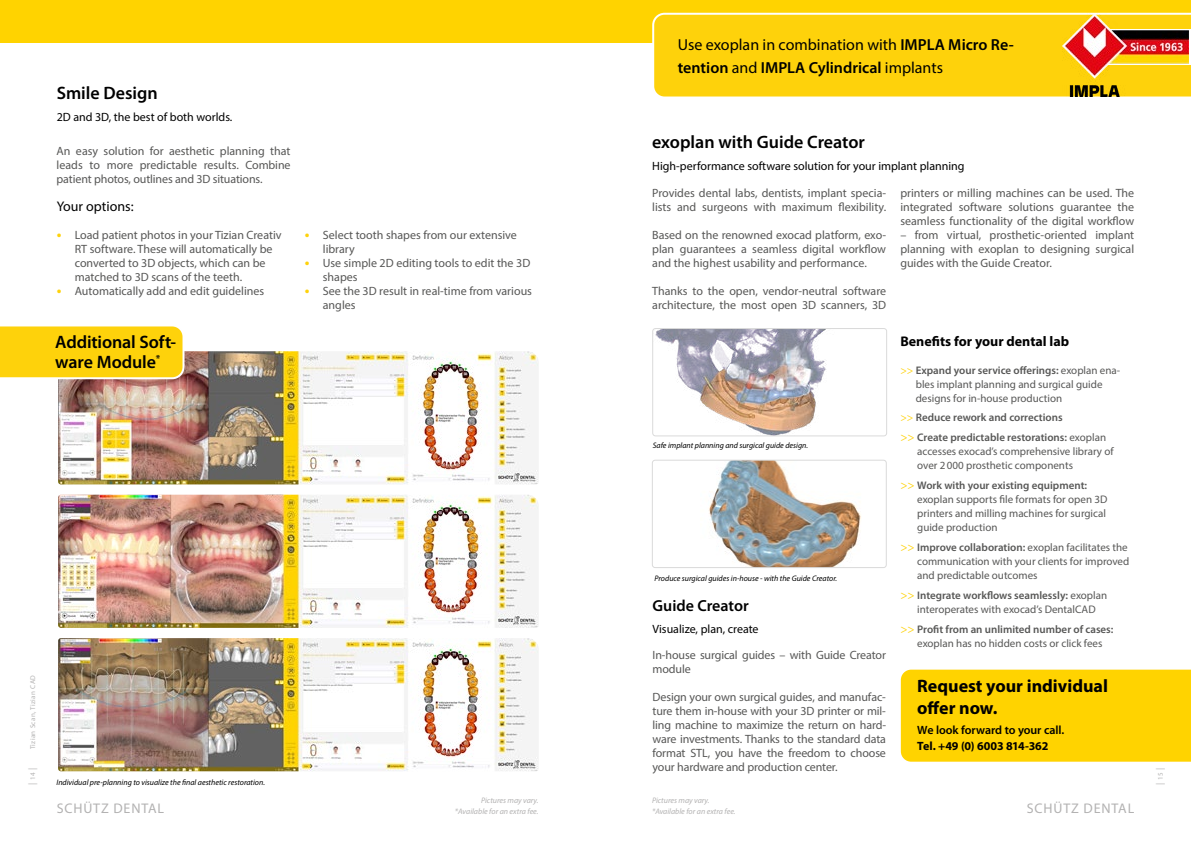
<style>
.page{position:relative;width:1191px;height:842px;background:#fff}
.page>*{position:absolute;margin:0;border:0;box-sizing:border-box;transform-origin:0 0}
.t1{font:600 18px/20px "Myriad Pro";letter-spacing:-.005em;color:#000}
.t2{font:700 18px/21.6px "Myriad Pro";color:#000}
.t3{font:16px/23px "Myriad Pro";color:#000}
.t4{font:600 16px "Myriad Pro";color:#000}
.t5{font:14px "Myriad Pro";letter-spacing:.06em;color:#b3b2b2}
.t6{font:700 14px "Myriad Pro";color:#000}
.t7{font:14px "Myriad Pro";color:#000}
.t8{font:12px/14px "Myriad Pro";color:#575756}
.t9{font:12px "Myriad Pro";color:#000}
.t10{font:600 12px "Myriad Pro";letter-spacing:-.005em;color:#000}
.t11{font:700 12px "Myriad Pro";letter-spacing:-.015em;color:#000}
.t12{font:11px/14px "Myriad Pro";color:#575756}
.t13{font:600 11px/20px "Myriad Pro";color:#575756}
.t14{font:9px "Myriad Pro";color:#b3b2b2}
.t15{font:italic 8px "Myriad Pro";color:#000}
.t16{font:italic 8px/11px "Myriad Pro";color:#b3b2b2}
.t17{font:7px "Myriad Pro";letter-spacing:.05em;color:#b3b2b2}
.s1{font-weight:700;font-size:14px;color:#fed20b}
.s2{font-size:7px}
.s3{font-weight:600}
.s4{color:#fed20b}
.s5{font-weight:400;color:#fed20b}
.s6{font-weight:400;font-size:12px;color:#fed20b}
.s7{font-weight:400}
.s8{font-size:12px;color:#fed20b}
</style>
<div class="page">
<div style="left:587px;top:0;width:604px;height:43px;background:#ffd300"></div>
<div style="left:0;top:0;width:604px;height:43px;background:#ffd300"></div>
<img style="left:655px;top:330px;width:171px;height:104px">
<div style="left:652px;top:328px;width:235px;height:108px;border:1px solid #dadada;border-radius:3px"></div>
<img style="left:709px;top:462px;width:152px;height:104px">
<div style="left:652px;top:460px;width:234px;height:108px;border:1px solid #dadada;border-radius:3px"></div>
<div style="left:652px;top:12px;width:539px;height:85px;background:#fed20b"></div>
<img style="left:1062px;top:13px;width:126px;height:84px">
<img style="left:58px;top:351px;width:481px;height:133px">
<img style="left:58px;top:495px;width:481px;height:133px">
<img style="left:58px;top:638px;width:481px;height:133px">
<svg style="left:0;top:326px;width:185px;height:54px;background:#fcd31b"></svg>
<div style="left:900px;top:669px;width:291px;height:93px;background:#ffd300"></div>
<h1 class="t1" style="left:57px;top:83px;width:103px">Smile Design</h1>
<p class="t9" style="left:57px;top:110px;width:177px">2D and 3D, the best of both worlds.</p>
<p class="t8" style="left:57px;top:144px;width:235px;text-align:justify">An easy solution for aesthetic planning that leads to more predictable results. Combine patient photos, outlines and 3D situations.</p>
<p class="t7" style="left:57px;top:198px;width:78px">Your options:</p>
<p class="t8" style="left:75px;top:228px;width:208px;text-indent:-18px"><span class="s1">•</span> Load patient photos in your Tizian Creativ RT software. These will automatically be converted to 3D objects, which can be matched to 3D scans of the teeth.</p>
<p class="t8" style="left:57px;top:284px;width:209px"><span class="s1">•</span> Automatically add and edit guidelines</p>
<h1 class="t1" style="left:55px;top:331px;width:122px">Additional Soft&shy;ware Module<sup>*</sup></h1>
<p class="t8" style="left:323px;top:228px;width:196px;text-indent:-18px"><span class="s1">•</span> Select tooth shapes from our extensive library</p>
<p class="t8" style="left:323px;top:256px;width:209px;text-indent:-18px"><span class="s1">•</span> Use simple 2D editing tools to edit the 3D shapes</p>
<p class="t8" style="left:323px;top:284px;width:211px;text-indent:-18px"><span class="s1">•</span> See the 3D result in real-time from various angles</p>
<p class="t17" style="left:28px;top:749px;width:76px;rotate:-90deg">Tizian Scan, Tizian CAD</p>
<p class="t14" style="left:27px;top:785px;width:19px;rotate:-90deg">| <span class="s2">14</span> |</p>
<p class="t15" style="left:56px;top:778px;width:210px">Individual pre-planning to visualize the final aesthetic restoration.</p>
<p class="t5" style="left:57px;top:800px;width:109px">SCHÜTZ DENTAL</p>
<p class="t16" style="left:455px;top:794px;width:85px;text-align:right">Pictures may vary. *Available for an extra fee.</p>
<h2 class="t3" style="left:678px;top:33px;width:337px">Use exoplan in combination with <span class="s3">IMPLA Micro Re&shy;tention</span> and <span class="s3">IMPLA Cylindrical</span> implants</h2>
<h1 class="t1" style="left:652px;top:131px;width:214px">exoplan with Guide Creator</h1>
<p class="t9" style="left:652px;top:158px;width:314px">High-performance software solution for your implant planning</p>
<p class="t8" style="left:652px;top:186px;width:235px">Provides dental labs, dentists, implant specia&shy;lists and surgeons with maximum flexibility.</p>
<p class="t8" style="left:652px;top:228px;width:235px;text-align:justify">Based on the renowned exocad platform, exo&shy;plan guarantees a seamless digital workflow and the highest usability and performance.</p>
<p class="t8" style="left:652px;top:284px;width:235px">Thanks to the open, vendor-neutral software architecture, the most open 3D scanners, 3D</p>
<p class="t8" style="left:900px;top:186px;width:235px;text-align:justify">printers or milling machines can be used. The integrated software solutions guarantee the seamless functionality of the digital workflow</p>
<p class="t8" style="left:900px;top:228px;width:235px;text-align:justify">– from virtual, prosthetic-oriented implant planning with exoplan to designing surgical guides with the Guide Creator.</p>
<p class="t15" style="left:652px;top:440px;width:157px">Safe implant planning and surgical guide design.</p>
<p class="t15" style="left:654px;top:573px;width:184px">Produce surgical guides in-house - with the Guide Creator.</p>
<h2 class="t4" style="left:652px;top:595px;width:98px">Guide Creator</h2>
<p class="t9" style="left:652px;top:621px;width:108px">Visualize, plan, create</p>
<p class="t8" style="left:652px;top:648px;width:235px">In-house surgical guides – with Guide Creator module</p>
<p class="t8" style="left:652px;top:690px;width:235px;text-align:justify">Design your own surgical guides, and manufac&shy;ture them in-house with your 3D printer or mil&shy;ling machine to maximize the return on hard&shy;ware investments. Thanks to the standard data format STL, you have the freedom to choose your hardware and production center.</p>
<p class="t16" style="left:652px;top:794px;width:85px">Pictures may vary. *Available for an extra fee.</p>
<p class="t6" style="left:900px;top:332px;width:170px">Benefits for your dental lab</p>
<p class="t12" style="left:915px;top:363px;width:206px;text-indent:-15px"><span class="s4">&gt;&gt;</span> <span class="s3">Expand your service offerings:</span> exoplan ena&shy;bles implant planning and surgical guide designs for in-house production</p>
<p class="t13" style="left:900px;top:407px;width:207px"><span class="s5">&gt;&gt;</span> Reduce rework and corrections<br><span class="s6">&gt;&gt;</span> Create predictable restorations: <span class="s7">exoplan</span></p>
<p class="t12" style="left:917px;top:444px;width:198px">accesses exocad’s comprehensive library of over 2000 prosthetic components</p>
<p class="t12" style="left:917px;top:478px;width:192px;text-indent:-17px"><span class="s8">&gt;&gt;</span> <span class="s3">Work with your existing equipment: </span>exoplan supports file formats for open 3D printers and milling machines for surgical guide production</p>
<p class="t12" style="left:917px;top:540px;width:214px;text-indent:-17px"><span class="s8">&gt;&gt;</span> <span class="s3">Improve collaboration:</span> exoplan facilitates the communication with your clients for improved and predictable outcomes</p>
<p class="t12" style="left:900px;top:588px;width:208px;text-align:center"><span class="s8">&gt;&gt;</span> <span class="s3">Integrate workflows seamlessly:</span> exoplan interoperates with exocad’s DentalCAD</p>
<p class="t13" style="left:900px;top:622px;width:215px;line-height:14px;text-align:center"><span class="s6">&gt;&gt;</span> Profit from an unlimited number of cases: <span class="s7">exoplan has no hidden costs or click fees</span></p>
<h1 class="t2" style="left:917px;top:675px;width:192px">Request your individual offer now.</h1>
<p class="t10" style="left:917px;top:722px;width:148px">We look forward to your call.</p>
<p class="t11" style="left:917px;top:738px;width:133px">Tel. +49 (0) 6003 814-362</p>
<p class="t5" style="left:1026px;top:800px;width:109px">SCHÜTZ DENTAL</p>
<p class="t14" style="left:1154px;top:785px;width:19px;rotate:-90deg">| <span class="s2">15</span> |</p>
</div>
